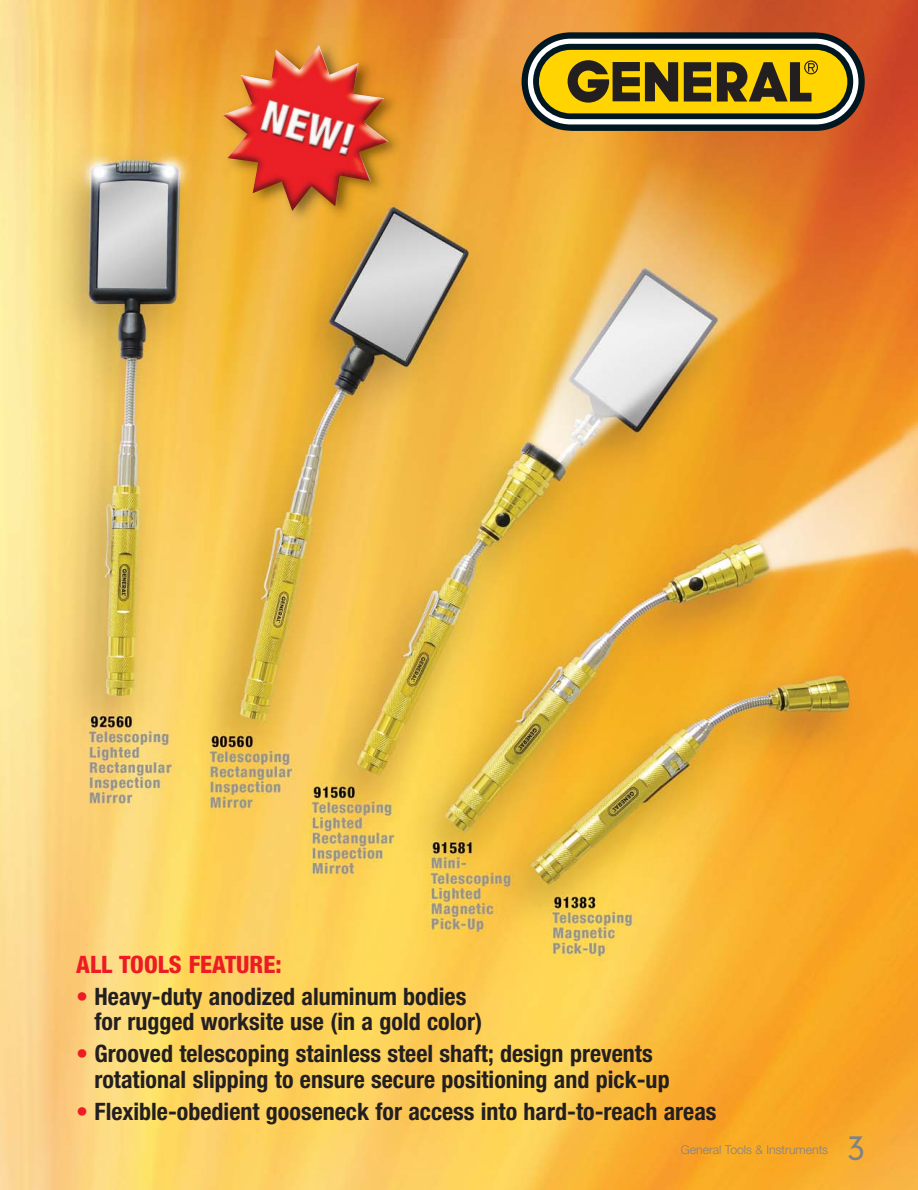
<style>
.page{position:relative;width:918px;height:1190px;background:#fff}
.page>*{position:absolute;margin:0;border:0;box-sizing:border-box;transform-origin:0 0}
.t1{font:300 32.1px "DIN Neuzeit Grotesk";color:#808285}
.t2{font:700 condensed 24px/25.5px "Helvetica Neue";color:#231f20}
.t3{font:800 condensed 24px "Helvetica Neue";color:#ed1c24}
.t4{font:300 12.15px "Helvetica Neue";color:#808285}
.s1{color:#ed1c24}
</style>
<div class="page">
<img style="left:0;top:0;width:918px;height:1189px">
<svg style="left:521px;top:32px;width:343px;height:99px;background:#15272e"></svg>
<svg style="left:528px;top:39px;width:330px;height:85px"></svg>
<svg style="left:533px;top:44px;width:320px;height:75px;background:#0b1f21"></svg>
<div style="left:539px;top:50px;width:308px;height:63px;background:#ffd400;border-radius:32px"></div>
<svg style="left:684px;top:62px;width:27px;height:39px"></svg>
<svg style="left:567px;top:60px;width:111px;height:43px"></svg>
<svg style="left:717px;top:60px;width:101px;height:41px"></svg>
<img style="left:170px;top:0;width:291px;height:281px">
<img style="left:223px;top:45px;width:165px;height:166px">
<p class="t3" style="left:76px;top:955px;width:207px">ALL TOOLS FEATURE:</p>
<p class="t2" style="left:94px;top:985px;width:389px;text-indent:-18px"><span class="s1">•</span> Heavy-duty anodized aluminum bodies for rugged worksite use (in a gold color)</p>
<p class="t2" style="left:94px;top:1043px;width:576px;text-indent:-18px"><span class="s1">•</span> Grooved telescoping stainless steel shaft; design prevents rotational slipping to ensure secure positioning and pick-up</p>
<p class="t2" style="left:76px;top:1100px;width:642px"><span class="s1">•</span> Flexible-obedient gooseneck for access into hard-to-reach areas</p>
<p class="t4" style="left:681px;top:1144px;width:149px">General Tools &amp; Instruments</p>
<h1 class="t1" style="left:848px;top:1135px;width:18px">3</h1>
</div>
